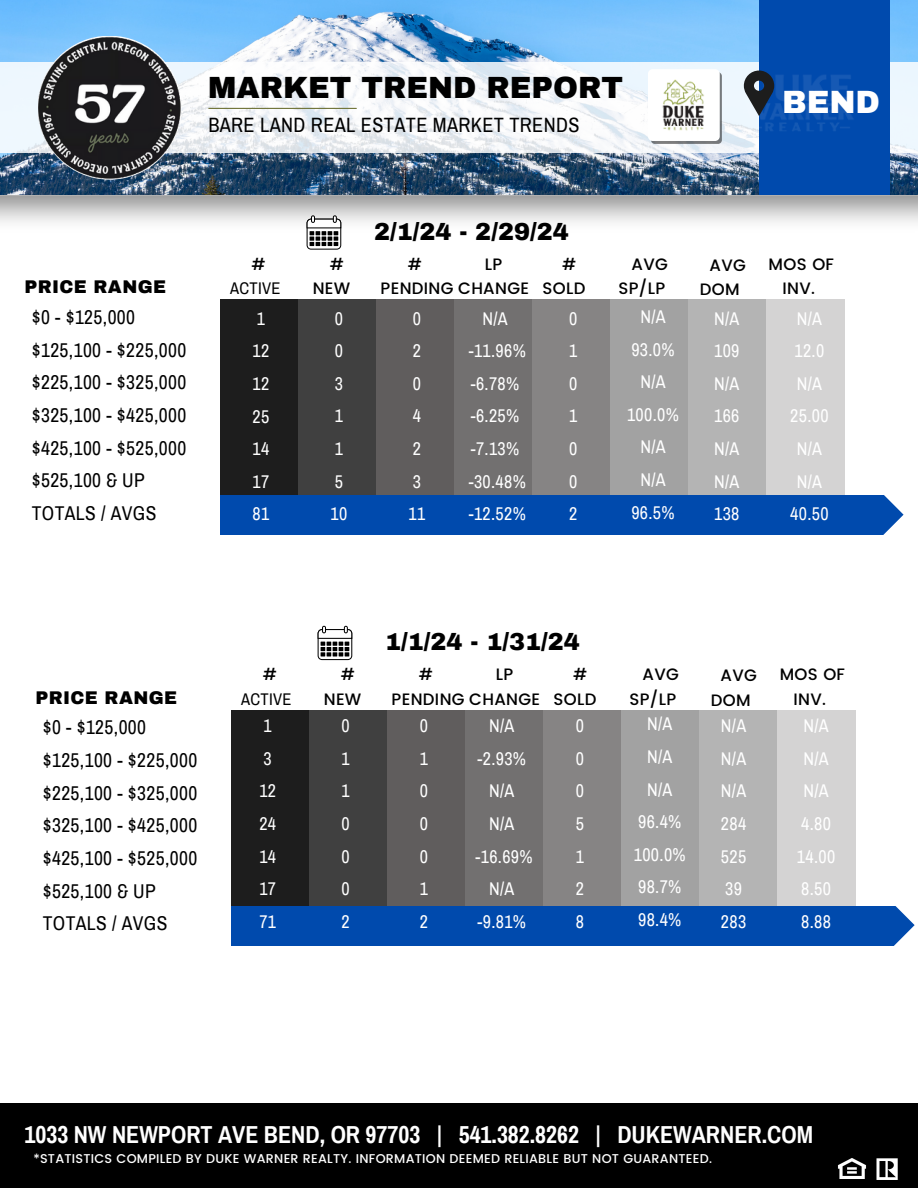
<style>
.page{position:relative;width:918px;height:1188px;background:#fff}
.page>*{position:absolute;margin:0;border:0;box-sizing:border-box;transform-origin:0 0}
.t1{font:900 31.5px "Archivo";color:#fff}
.t2{font:900 30px "Archivo";color:#000}
.t3{font:700 24px "Archivo Narrow";color:#fff}
.t4{font:900 24px "Archivo";color:#000}
.t5{font:20.25px "Archivo Narrow";letter-spacing:.02em;color:#000}
.t6{font:19.5px/32.7px "Archivo Narrow";letter-spacing:.02em;color:#000}
.t7{font:18px/32.7px "Archivo Narrow";letter-spacing:.02em;color:#fff;text-align:center}
.t8{font:900 18px "Archivo";letter-spacing:.02em;color:#000}
.t9{font:500 16.5px/24.8px "Poppins";letter-spacing:.02em;color:#000}
.t10{font:16.5px/24.8px "Archivo Narrow";letter-spacing:.02em;color:#000;text-align:center}
.t11{font:500 12.75px "Poppins";letter-spacing:.02em;color:#fff}
.s1{font-family:"Poppins";font-weight:500}
</style>
<div class="page">
<div style="left:0;top:1103px;width:918px;height:85px;background:#000"></div>
<img style="left:876px;top:1158px;width:23px;height:22px">
<img style="left:837px;top:1158px;width:30px;height:21px">
<div style="left:221px;top:299px;width:78px;height:227px;background:#1d1d1d"></div>
<div style="left:299px;top:299px;width:78px;height:227px;background:#404040"></div>
<div style="left:377px;top:299px;width:78px;height:232px;background:#605d5d"></div>
<div style="left:455px;top:299px;width:78px;height:227px;background:#727070"></div>
<div style="left:533px;top:299px;width:78px;height:227px;background:#868484"></div>
<div style="left:611px;top:299px;width:78px;height:227px;background:#a2a2a2"></div>
<div style="left:689px;top:299px;width:78px;height:232px;background:#b4b4b4"></div>
<div style="left:767px;top:299px;width:78px;height:232px;background:#d4d3d3"></div>
<div style="left:220px;top:495px;width:698px;height:40px;background:#004aad"></div>
<svg style="left:883px;top:495px;width:35px;height:40px"></svg>
<img style="left:0;top:195px;width:918px;height:37px">
<img style="left:0;top:0;width:918px;height:195px">
<svg style="left:307px;top:215px;width:34px;height:35px"></svg>
<svg style="left:0;top:62px;width:918px;height:91px;fill:#f3f7fb"></svg>
<div style="left:759px;top:0;width:131px;height:194px;background:#004aad"></div>
<div style="left:651px;top:72px;width:71px;height:72px;background:#77797b;border-radius:4px"></div>
<div style="left:648px;top:69px;width:72px;height:72px;background:#fff;border-radius:5px"></div>
<img style="left:662px;top:79px;width:41px;height:52px">
<img style="left:703px;top:71px;width:193px;height:64px">
<hr style="left:209px;top:108px;width:147px;height:1px;background:#6f7337">
<svg style="left:744px;top:71px;width:30px;height:45px"></svg>
<div style="left:232px;top:710px;width:78px;height:226px;background:#1d1d1d"></div>
<div style="left:310px;top:710px;width:78px;height:226px;background:#404040"></div>
<div style="left:388px;top:710px;width:78px;height:232px;background:#605d5d"></div>
<div style="left:466px;top:710px;width:78px;height:226px;background:#727070"></div>
<div style="left:544px;top:710px;width:78px;height:226px;background:#868484"></div>
<div style="left:622px;top:710px;width:78px;height:226px;background:#a2a2a2"></div>
<div style="left:700px;top:710px;width:78px;height:232px;background:#b4b4b4"></div>
<div style="left:778px;top:710px;width:78px;height:232px;background:#d4d3d3"></div>
<div style="left:231px;top:906px;width:687px;height:40px;background:#004aad"></div>
<svg style="left:894px;top:906px;width:24px;height:40px"></svg>
<svg style="left:318px;top:626px;width:34px;height:34px"></svg>
<img style="left:39px;top:36px;width:143px;height:143px">
<p class="t2" style="left:208px;top:71px;width:416px">MARKET TREND REPORT</p>
<h6 class="t5" style="left:208px;top:114px;width:373px">BARE LAND REAL ESTATE MARKET TRENDS</h6>
<p class="t1" style="left:782px;top:86px;width:99px">BEND</p>
<h5 class="t8" style="left:25px;top:278px;width:143px">PRICE RANGE</h5>
<h5 class="t6" style="left:32px;top:301px;width:156px">$0 - $125,000 $125,100 - $225,000 $225,100 - $325,000 $325,100 - $425,000 $425,100 - $525,000 $525,100 &amp; UP<br>TOTALS / AVGS</h5>
<p class="t4" style="left:374px;top:219px;width:196px">2/1/24 - 2/29/24</p>
<h5 class="t10" style="left:230px;top:252px;width:52px"><span class="s1">#<br></span>ACTIVE</h5>
<h6 class="t9" style="left:313px;top:251px;width:39px;text-indent:17px">#<br>NEW</h6>
<h6 class="t9" style="left:381px;top:251px;width:150px;text-indent:27px">#<br>PENDING CHANGE</h6>
<h6 class="t9" style="left:485px;top:251px;width:19px">LP</h6>
<h6 class="t9" style="left:542px;top:251px;width:44px;text-indent:20px">#<br>SOLD</h6>
<h6 class="t9" style="left:618px;top:251px;width:51px;text-align:right">AVG<br>SP/LP</h6>
<h6 class="t9" style="left:700px;top:253px;width:47px;text-align:center">AVG<br>DOM</h6>
<h6 class="t9" style="left:769px;top:251px;width:67px;text-align:center">MOS OF<br>INV.</h6>
<h6 class="t7" style="left:253px;top:302px;width:18px;text-align:left">1<br>12<br>12<br>25<br>14<br>17<br>81</h6>
<h4 class="t7" style="left:409px;top:302px;width:18px;text-align:left">0<br>2<br>0<br>4<br>2<br>3<br>11</h4>
<h6 class="t7" style="left:469px;top:302px;width:59px">N/A -11.96% -6.78% -6.25% -7.13% -30.48% -12.52%</h6>
<h5 class="t7" style="left:569px;top:302px;width:10px;text-align:justify">0<br>1<br>0<br>1<br>0<br>0<br>2</h5>
<h5 class="t7" style="left:627px;top:301px;width:53px">N/A<br>93.0%<br>N/A<br>100.0%<br>N/A<br>N/A<br>96.5%</h5>
<h5 class="t7" style="left:714px;top:302px;width:27px;text-align:justify">N/A 109<br>N/A 166<br>N/A N/A 138</h5>
<h5 class="t7" style="left:790px;top:302px;width:40px">N/A<br>12.0<br>N/A<br>25.00<br>N/A<br>N/A<br>40.50</h5>
<h3 class="t7" style="left:331px;top:302px;width:18px;text-align:left">0<br>0<br>3<br>1<br>1<br>5<br>10</h3>
<p class="t8" style="left:36px;top:688px;width:143px">PRICE RANGE</p>
<h1 class="t6" style="left:43px;top:712px;width:156px">$0 - $125,000 $125,100 - $225,000 $225,100 - $325,000 $325,100 - $425,000 $425,100 - $525,000 $525,100 &amp; UP<br>TOTALS / AVGS</h1>
<h5 class="t4" style="left:385px;top:629px;width:196px">1/1/24 - 1/31/24</h5>
<h4 class="t10" style="left:241px;top:662px;width:52px"><span class="s1">#<br></span>ACTIVE</h4>
<p class="t9" style="left:324px;top:662px;width:39px;text-indent:17px">#<br>NEW</p>
<h3 class="t9" style="left:392px;top:662px;width:150px;text-indent:27px">#<br>PENDING CHANGE</h3>
<h6 class="t9" style="left:496px;top:662px;width:19px">LP</h6>
<h4 class="t9" style="left:554px;top:662px;width:44px;text-indent:20px">#<br>SOLD</h4>
<h6 class="t9" style="left:629px;top:662px;width:51px;text-align:right">AVG<br>SP/LP</h6>
<h5 class="t9" style="left:711px;top:663px;width:47px;text-align:center">AVG<br>DOM</h5>
<h5 class="t9" style="left:780px;top:662px;width:67px;text-align:center">MOS OF<br>INV.</h5>
<h5 class="t7" style="left:259px;top:710px;width:18px;text-align:left">1<br>3<br>12<br>24<br>14<br>17<br>71</h5>
<h5 class="t7" style="left:420px;top:710px;width:10px;text-align:justify">0<br>1<br>0<br>0<br>0<br>1<br>2</h5>
<h5 class="t7" style="left:476px;top:710px;width:59px">N/A -2.93%<br>N/A<br>N/A -16.69%<br>N/A -9.81%</h5>
<p class="t7" style="left:576px;top:710px;width:10px;text-align:justify">0<br>0<br>0<br>5<br>1<br>2<br>8</p>
<h6 class="t7" style="left:634px;top:708px;width:53px">N/A<br>N/A<br>N/A<br>96.4%<br>100.0%<br>98.7%<br>98.4%</h6>
<h6 class="t7" style="left:721px;top:710px;width:27px;text-align:left">N/A<br>N/A<br>N/A<br>284<br>525<br>39<br>283</h6>
<h6 class="t7" style="left:797px;top:710px;width:40px">N/A<br>N/A<br>N/A<br>4.80<br>14.00<br>8.50<br>8.88</h6>
<h5 class="t7" style="left:342px;top:710px;width:10px;text-align:justify">0<br>1<br>1<br>0<br>0<br>0<br>2</h5>
<h5 class="t3" style="left:25px;top:1122px;width:790px">1033 NW NEWPORT AVE BEND, OR 97703 | 541.382.8262 | DUKEWARNER.COM</h5>
<h5 class="t11" style="left:33px;top:1152px;width:680px">*STATISTICS COMPILED BY DUKE WARNER REALTY. INFORMATION DEEMED RELIABLE BUT NOT GUARANTEED.</h5>
</div>
